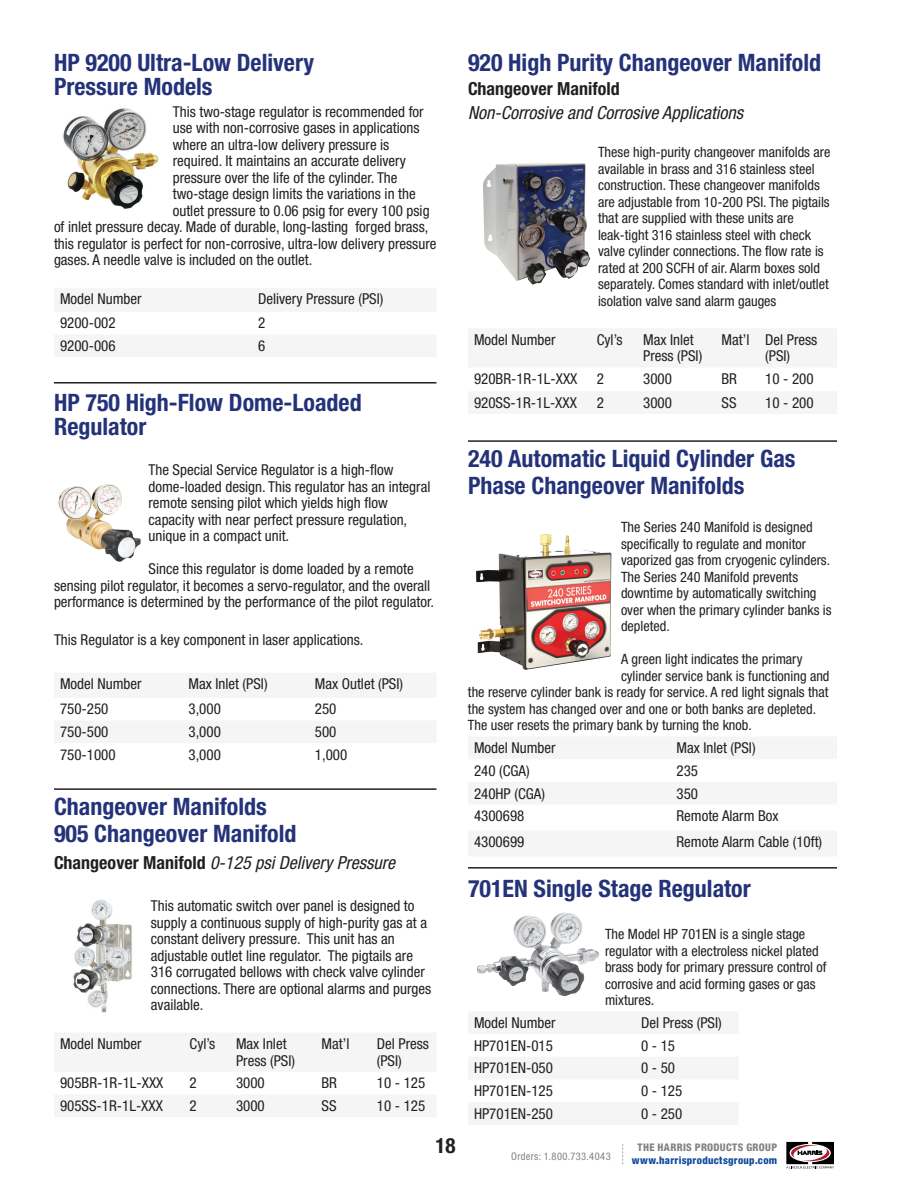
<style>
.page{position:relative;width:918px;height:1188px;background:#fff}
.page>*{position:absolute;margin:0;border:0;box-sizing:border-box;transform-origin:0 0}
.t1{font:700 condensed 24px/27px "Helvetica Neue LT Std";color:#243279}
.t2{font:700 condensed 21px "Helvetica Neue LT Std";color:#231f20}
.t3{font:italic condensed 18px "Helvetica Neue LT Std";color:#231f20}
.t4{font:700 condensed 18px "Helvetica Neue LT Std";color:#231f20}
.t5{font:condensed 15px/16.5px "Helvetica Neue LT Std";color:#231f20}
.t6{font:condensed 14.25px/16.5px "Helvetica Neue LT Std";color:#231f20}
.t7{font:800 condensed 10.5px "Helvetica Neue LT Std";letter-spacing:.025em;color:#0f499d}
.t8{font:800 condensed 10.5px "Helvetica Neue LT Std";letter-spacing:.03em;color:#808285}
.t9{font:condensed 10.5px "Helvetica Neue LT Std";letter-spacing:.04em;color:#808285}
.s1{font-weight:700;font-style:normal}
.s2{font-size:15px}
</style>
<div class="page">
<img style="left:483px;top:163px;width:107px;height:122px">
<hr style="left:468px;top:440px;width:369px;height:2px;background:#231f20">
<img style="left:476px;top:534px;width:135px;height:136px">
<hr style="left:468px;top:867px;width:369px;height:2px;background:#231f20">
<svg style="left:510px;top:912px;width:89px;height:85px"></svg>
<img style="left:477px;top:913px;width:85px;height:71px">
<img style="left:63px;top:109px;width:95px;height:100px">
<hr style="left:54px;top:382px;width:382px;height:2px;background:#231f20">
<img style="left:58px;top:484px;width:83px;height:78px">
<hr style="left:54px;top:788px;width:382px;height:2px;background:#231f20">
<img style="left:73px;top:899px;width:59px;height:114px">
<svg style="left:622px;top:1144px;width:1px;height:20px"></svg>
<svg style="left:786px;top:1142px;width:48px;height:26px"></svg>
<h1 class="t1" style="left:54px;top:50px;width:262px;line-height:24px">HP 9200 Ultra-Low Delivery<br>Pressure Models</h1>
<p class="t5" style="left:173px;top:103px;width:252px">This two-stage regulator is recommended for</p>
<p class="t5" style="left:173px;top:120px;width:248px">use with non-corrosive gases in applications</p>
<p class="t5" style="left:173px;top:136px;width:218px">where an ultra-low delivery pressure is</p>
<p class="t5" style="left:173px;top:153px;width:235px">required. It maintains an accurate delivery</p>
<p class="t5" style="left:173px;top:169px;width:226px">pressure over the life of the cylinder. The</p>
<p class="t5" style="left:173px;top:186px;width:244px">two-stage design limits the variations in the</p>
<p class="t5" style="left:173px;top:202px;width:258px">outlet pressure to 0.06 psig for every 100 psig</p>
<p class="t5" style="left:54px;top:219px;width:376px">of inlet pressure decay. Made of durable, long-lasting forged brass,</p>
<p class="t5" style="left:54px;top:235px;width:384px">this regulator is perfect for non-corrosive, ultra-low delivery pressure</p>
<p class="t5" style="left:54px;top:252px;width:260px">gases. A needle valve is included on the outlet.</p>
<p class="t5" style="left:60px;top:291px;width:83px">Model Number</p>
<p class="t5" style="left:258px;top:291px;width:127px">Delivery Pressure (PSI)</p>
<p class="t5" style="left:60px;top:315px;width:57px">9200-002</p>
<p class="t5" style="left:258px;top:315px;width:9px">2</p>
<p class="t5" style="left:60px;top:337px;width:57px">9200-006</p>
<p class="t5" style="left:258px;top:337px;width:9px">6</p>
<h1 class="t1" style="left:54px;top:390px;width:309px;line-height:24px">HP 750 High-Flow Dome-Loaded<br>Regulator</h1>
<p class="t5" style="left:148px;top:461px;width:283px">The Special Service Regulator is a high-flow dome-loaded design. This regulator has an integral remote sensing pilot which yields high flow capacity with near perfect pressure regulation, unique in a compact unit.</p>
<p class="t5" style="left:54px;top:560px;width:382px;text-indent:94px">Since this regulator is dome loaded by a remote sensing pilot regulator, it becomes a servo-regulator, and the overall performance is determined by the performance of the pilot regulator.</p>
<p class="t5" style="left:54px;top:631px;width:311px">This Regulator is a key component in laser applications.</p>
<p class="t5" style="left:60px;top:676px;width:83px">Model Number</p>
<p class="t5" style="left:189px;top:676px;width:81px">Max Inlet (PSI)</p>
<p class="t5" style="left:315px;top:676px;width:90px">Max Outlet (PSI)</p>
<p class="t5" style="left:60px;top:701px;width:50px">750-250</p>
<p class="t5" style="left:189px;top:701px;width:34px">3,000</p>
<p class="t5" style="left:315px;top:701px;width:23px">250</p>
<p class="t5" style="left:60px;top:724px;width:50px">750-500</p>
<p class="t5" style="left:189px;top:724px;width:34px">3,000</p>
<p class="t5" style="left:315px;top:724px;width:23px">500</p>
<p class="t5" style="left:60px;top:746px;width:57px">750-1000</p>
<p class="t5" style="left:189px;top:746px;width:34px">3,000</p>
<p class="t5" style="left:315px;top:746px;width:34px">1,000</p>
<h1 class="t1" style="left:54px;top:793px;width:244px">Changeover Manifolds<br>905 Changeover Manifold</h1>
<p class="t3" style="left:54px;top:853px;width:343px"><span class="s1">Changeover Manifold</span> 0-125 psi Delivery Pressure</p>
<p class="t5" style="left:151px;top:897px;width:282px">This automatic switch over panel is designed to supply a continuous supply of high-purity gas at a constant delivery pressure. This unit has an adjustable outlet line regulator. The pigtails are 316 corrugated bellows with check valve cylinder connections. There are optional alarms and purges available.</p>
<p class="t5" style="left:60px;top:1036px;width:83px">Model Number</p>
<p class="t5" style="left:190px;top:1036px;width:27px">Cyl’s</p>
<p class="t5" style="left:236px;top:1036px;width:61px">Max Inlet<br>Press (PSI)</p>
<p class="t5" style="left:322px;top:1036px;width:29px">Mat’l</p>
<p class="t5" style="left:377px;top:1036px;width:54px">Del Press (PSI)</p>
<p class="t5" style="left:60px;top:1075px;width:105px">905BR-1R-1L-XXX</p>
<p class="t5" style="left:190px;top:1075px;width:9px">2</p>
<p class="t5" style="left:236px;top:1075px;width:30px">3000</p>
<p class="t5" style="left:322px;top:1075px;width:17px">BR</p>
<p class="t5" style="left:377px;top:1075px;width:50px">10 - 125</p>
<p class="t5" style="left:60px;top:1098px;width:104px">905SS-1R-1L-XXX</p>
<p class="t5" style="left:190px;top:1098px;width:9px">2</p>
<p class="t5" style="left:236px;top:1098px;width:30px">3000</p>
<p class="t5" style="left:322px;top:1098px;width:16px">SS</p>
<p class="t5" style="left:377px;top:1098px;width:50px">10 - 125</p>
<h2 class="t2" style="left:435px;top:1132px;width:22px">18</h2>
<h1 class="t1" style="left:468px;top:49px;width:355px">920 High Purity Changeover Manifold</h1>
<p class="t4" style="left:468px;top:78px;width:153px">Changeover Manifold</p>
<p class="t3" style="left:468px;top:102px;width:277px">Non-Corrosive and Corrosive Applications</p>
<p class="t6" style="left:598px;top:144px;width:234px">These high-purity changeover manifolds are available in brass and 316 stainless steel construction. These changeover manifolds are adjustable from 10-200 PSI. The pigtails that are supplied with these units are leak-tight 316 stainless steel with check valve cylinder connections. The flow rate is rated at 200 SCFH of air. Alarm boxes sold separately. Comes standard with inlet/outlet isolation valve sand alarm gauges</p>
<p class="t5" style="left:474px;top:331px;width:83px">Model Number</p>
<p class="t5" style="left:597px;top:331px;width:27px">Cyl’s</p>
<p class="t5" style="left:643px;top:331px;width:61px">Max Inlet<br>Press (PSI)</p>
<p class="t5" style="left:765px;top:331px;width:54px;text-indent:-44px">Mat’l Del Press (PSI)</p>
<p class="t5" style="left:474px;top:371px;width:105px">920BR-1R-1L-XXX</p>
<p class="t5" style="left:597px;top:371px;width:9px">2</p>
<p class="t5" style="left:643px;top:371px;width:30px">3000</p>
<p class="t5" style="left:722px;top:371px;width:17px">BR</p>
<p class="t5" style="left:765px;top:371px;width:50px">10 - 200</p>
<p class="t5" style="left:474px;top:394px;width:104px">920SS-1R-1L-XXX</p>
<p class="t5" style="left:597px;top:394px;width:9px">2</p>
<p class="t5" style="left:643px;top:394px;width:30px">3000</p>
<p class="t5" style="left:722px;top:394px;width:16px">SS</p>
<p class="t5" style="left:765px;top:394px;width:50px">10 - 200</p>
<h1 class="t1" style="left:468px;top:445px;width:329px">240 Automatic Liquid Cylinder Gas<br>Phase Changeover Manifolds</h1>
<p class="t6" style="left:621px;top:519px;width:212px">The Series 240 Manifold is designed specifically to regulate and monitor vaporized gas from cryogenic cylinders.<br>The Series 240 Manifold prevents downtime by automatically switching over when the primary cylinder banks is depleted.</p>
<p class="t6" style="left:621px;top:651px;width:183px">A green light indicates the primary</p>
<p class="t6" style="left:621px;top:668px;width:210px">cylinder service bank is functioning and</p>
<p class="t6" style="left:468px;top:684px;width:362px">the reserve cylinder bank is ready for service. A red light signals that</p>
<p class="t6" style="left:468px;top:701px;width:350px">the system has changed over and one or both banks are depleted.</p>
<p class="t6" style="left:468px;top:717px;width:285px">The user resets the primary bank by turning the knob.</p>
<p class="t5" style="left:474px;top:739px;width:83px">Model Number</p>
<p class="t5" style="left:676px;top:739px;width:81px">Max Inlet (PSI)</p>
<p class="t5" style="left:474px;top:762px;width:57px">240 (CGA)</p>
<p class="t5" style="left:676px;top:762px;width:23px">235</p>
<p class="t5" style="left:474px;top:785px;width:73px">240HP (CGA)</p>
<p class="t5" style="left:676px;top:785px;width:23px">350</p>
<p class="t5" style="left:474px;top:808px;width:52px">4300698</p>
<p class="t5" style="left:676px;top:808px;width:104px">Remote Alarm Box</p>
<p class="t5" style="left:474px;top:834px;width:52px">4300699</p>
<p class="t5" style="left:676px;top:834px;width:147px">Remote Alarm Cable (10ft)</p>
<h1 class="t1" style="left:468px;top:875px;width:284px">701EN Single Stage Regulator</h1>
<p class="t6" style="left:605px;top:926px;width:223px">The Model HP 701EN is a single stage regulator with a electroless nickel plated brass body for primary pressure control of corrosive and acid forming gases or gas mixture<span class="s2">s.</span></p>
<p class="t5" style="left:474px;top:1014px;width:83px">Model Number</p>
<p class="t5" style="left:641px;top:1014px;width:82px">Del Press (PSI)</p>
<p class="t5" style="left:474px;top:1037px;width:81px">HP701EN-015</p>
<p class="t5" style="left:641px;top:1037px;width:36px">0 - 15</p>
<p class="t5" style="left:474px;top:1060px;width:81px">HP701EN-050</p>
<p class="t5" style="left:641px;top:1060px;width:36px">0 - 50</p>
<p class="t5" style="left:474px;top:1083px;width:81px">HP701EN-125</p>
<p class="t5" style="left:641px;top:1083px;width:43px">0 - 125</p>
<p class="t5" style="left:474px;top:1105px;width:81px">HP701EN-250</p>
<p class="t5" style="left:641px;top:1105px;width:43px">0 - 250</p>
<p class="t9" style="left:511px;top:1150px;width:101px">Orders: 1.800.733.4043</p>
<p class="t8" style="left:638px;top:1141px;width:141px">THE HARRIS PRODUCTS GROUP</p>
<p class="t7" style="left:632px;top:1154px;width:147px">www.harrisproductsgroup.com</p>
</div>
